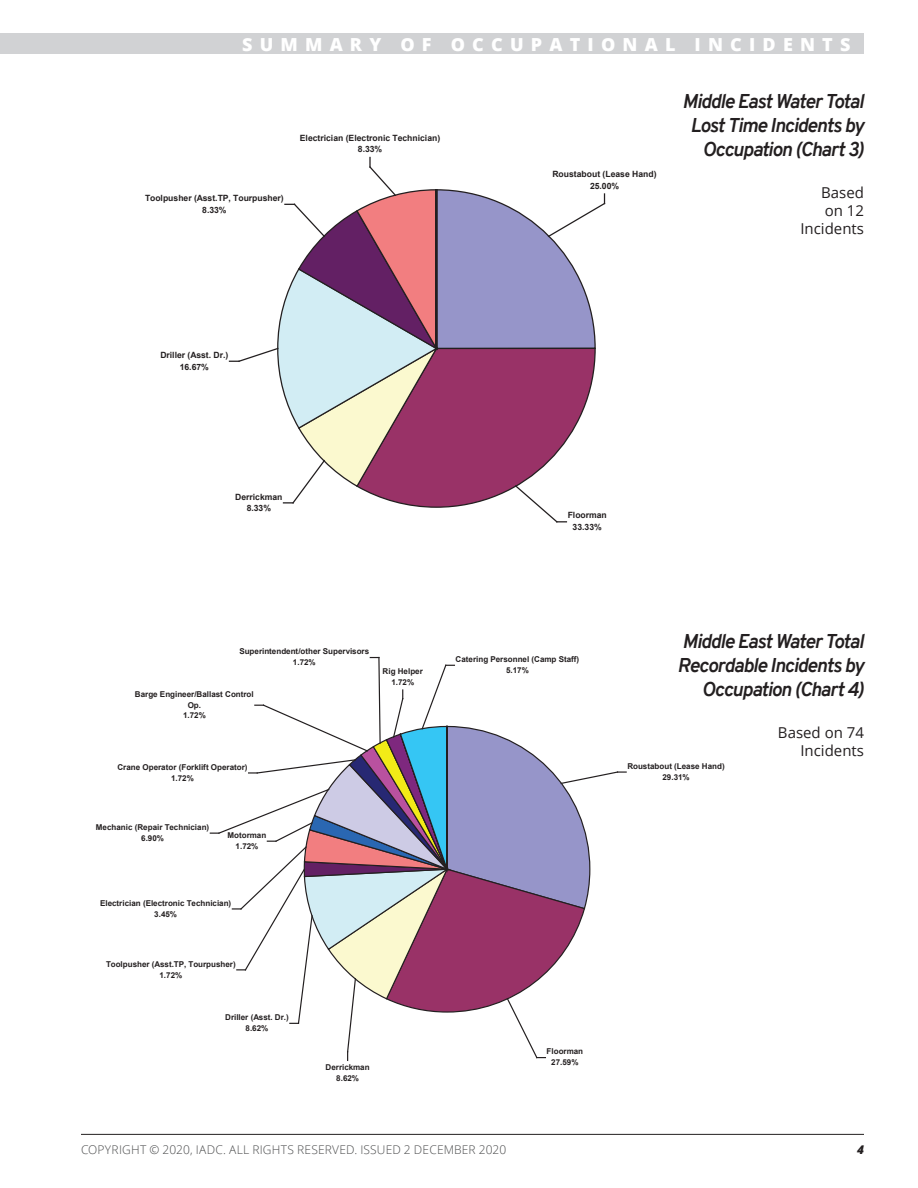
<style>
.page{position:relative;width:918px;height:1188px;background:#fff}
.page>*{position:absolute;margin:0;border:0;box-sizing:border-box;transform-origin:0 0}
.t1{font:italic 700 19.5px/24px "Overpass";letter-spacing:-.045em;color:#231f20;text-align:right}
.t2{font:800 18px "Open Sans";letter-spacing:.4em;color:#fff}
.t3{font:15px/18px "Open Sans";color:#231f20;text-align:right}
.t4{font:300 12px "Open Sans";letter-spacing:.015em;color:#4b4c4d}
.t5{font:italic 800 12px "Open Sans";color:#231f20}
.t6{font:700 8.55px/11.7px "Arial";color:#231f20;text-align:center}
.t7{font:700 8.1px/10.8px "Arial";color:#231f20;text-align:center}
</style>
<div class="page">
<div style="left:0;top:34px;width:864px;height:20px;background:#d1d2d4"></div>
<hr style="left:81px;top:1134px;width:783px;height:1px;background:#231f20">
<svg style="left:229px;top:157px;width:377px;height:366px"></svg>
<svg style="left:210px;top:656px;width:416px;height:404px"></svg>
<h2 class="t2" style="left:242px;top:31px;width:610px">SUMMARY OF OCCUPATIONAL INCIDENTS</h2>
<p class="t6" style="left:145px;top:192px;width:140px">Toolpusher (Asst.TP, Tourpusher)<br>8.33%</p>
<p class="t6" style="left:300px;top:132px;width:142px">Electrician (Electronic Technician)<br>8.33%</p>
<p class="t6" style="left:160px;top:349px;width:70px">Driller (Asst. Dr.)<br>16.67%</p>
<p class="t6" style="left:552px;top:168px;width:106px">Roustabout (Lease Hand)<br>25.00%</p>
<h1 class="t1" style="left:682px;top:89px;width:183px">Middle East Water Total<br>Lost Time Incidents by<br>Occupation (Chart 3)</h1>
<h3 class="t3" style="left:800px;top:183px;width:65px">Based on 12<br>Incidents</h3>
<p class="t6" style="left:235px;top:491px;width:49px">Derrickman<br>8.33%</p>
<p class="t6" style="left:568px;top:510px;width:41px">Floorman<br>33.33%</p>
<p class="t7" style="left:239px;top:646px;width:131px">Superintendent/other Supervisors<br>1.72%</p>
<p class="t7" style="left:135px;top:689px;width:120px">Barge Engineer/Ballast Control<br>Op.<br>1.72%</p>
<p class="t7" style="left:383px;top:666px;width:42px">Rig Helper<br>1.72%</p>
<p class="t7" style="left:118px;top:762px;width:132px">Crane Operator (Forklift Operator)<br>1.72%</p>
<p class="t7" style="left:96px;top:822px;width:115px">Mechanic (Repair Technician)<br>6.90%</p>
<p class="t7" style="left:228px;top:830px;width:40px">Motorman<br>1.72%</p>
<p class="t7" style="left:100px;top:898px;width:133px">Electrician (Electronic Technician)<br>3.45%</p>
<p class="t7" style="left:106px;top:959px;width:131px">Toolpusher (Asst.TP, Tourpusher)<br>1.72%</p>
<p class="t7" style="left:225px;top:1012px;width:65px">Driller (Asst. Dr.)<br>8.62%</p>
<p class="t7" style="left:326px;top:1062px;width:46px">Derrickman<br>8.62%</p>
<p class="t7" style="left:456px;top:654px;width:125px">Catering Personnel (Camp Staff)<br>5.17%</p>
<p class="t7" style="left:547px;top:1046px;width:38px">Floorman<br>27.59%</p>
<h1 class="t1" style="left:678px;top:629px;width:188px">Middle East Water Total<br>Recordable Incidents by<br>Occupation (Chart 4)</h1>
<p class="t7" style="left:627px;top:761px;width:99px">Roustabout (Lease Hand)<br>29.31%</p>
<h3 class="t3" style="left:778px;top:723px;width:88px">Based on 74<br>Incidents</h3>
<h3 class="t4" style="left:81px;top:1142px;width:427px">COPYRIGHT © 2020, IADC. ALL RIGHTS RESERVED. ISSUED 2 DECEMBER 2020</h3>
<h3 class="t5" style="left:857px;top:1141px;width:8px">4</h3>
</div>
